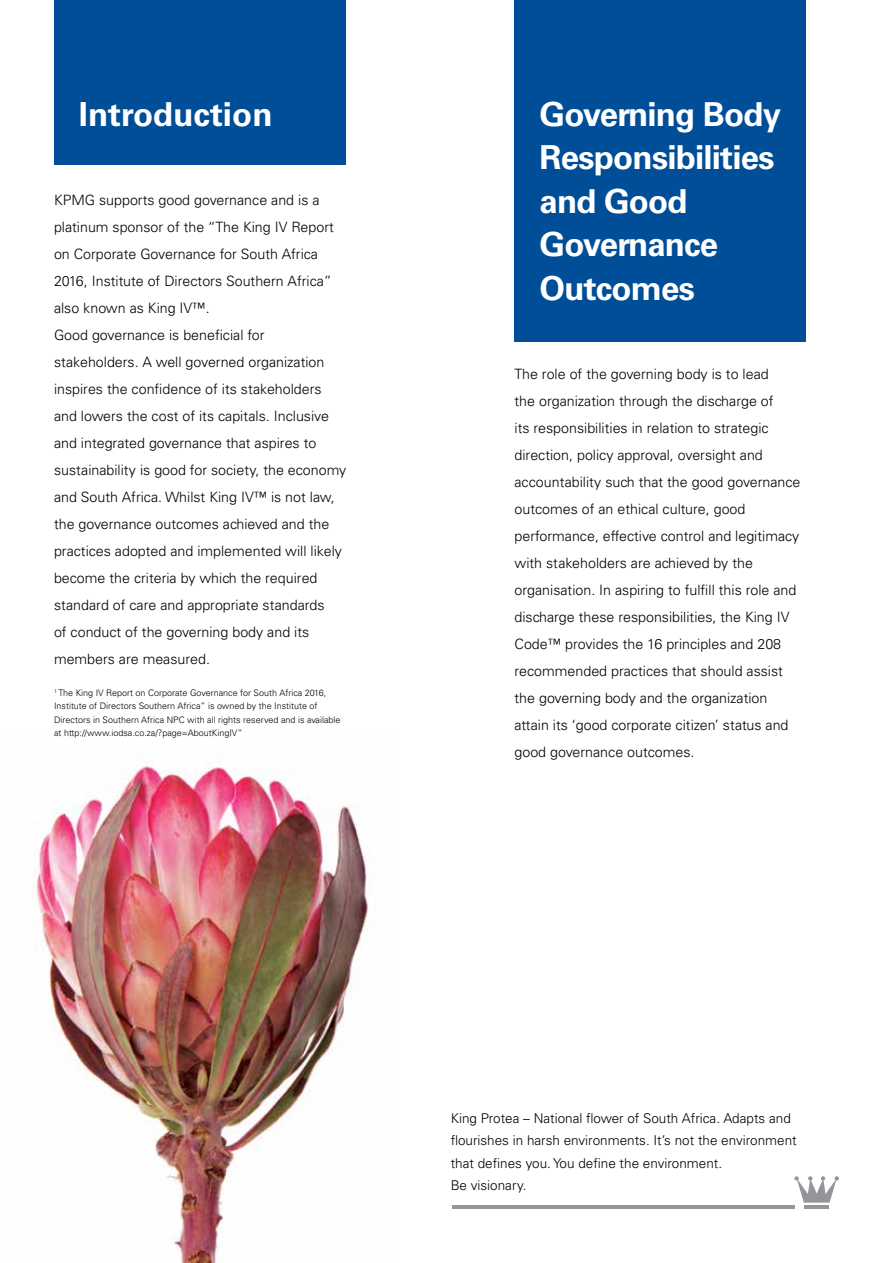
<style>
.page{position:relative;width:893px;height:1263px;background:#fff}
.page>*{position:absolute;margin:0;border:0;box-sizing:border-box;transform-origin:0 0}
.t1{font:700 33px/43.5px "Univers LT Std";letter-spacing:-.025em;color:#fff}
.t2{font:700 33px "Univers LT Std";color:#fff}
.t3{font:300 14.25px/27px "Univers LT Std";color:#000}
.t4{font:300 13.5px/22.5px "Univers LT Std";color:#000}
.t5{font:300 9px/13.5px "Univers LT Std";color:#000}
</style>
<div class="page">
<img style="left:34px;top:760px;width:344px;height:503px">
<div style="left:54px;top:0;width:291px;height:164px;background:#004e98"></div>
<div style="left:514px;top:0;width:292px;height:342px;background:#004e98"></div>
<hr style="left:452px;top:1206px;width:342px;height:3px;background:#939598">
<svg style="left:794px;top:1176px;width:45px;height:26px"></svg>
<hr style="left:804px;top:1205px;width:25px;height:4px;background:#939598">
<h1 class="t2" style="left:79px;top:95px;width:195px">Introduction</h1>
<h1 class="t1" style="left:539px;top:92px;width:243px">Governing Body<br>Responsibilities and Good<br>Governance<br>Outcomes</h1>
<p class="t3" style="left:54px;top:186px;width:294px">KPMG supports good governance and is a platinum sponsor of the “The King IV Report on Corporate Governance for South Africa 2016, Institute of Directors Southern Africa” also known as King IV™.<br>Good governance is beneficial for stakeholders. A well governed organization inspires the confidence of its stakeholders and lowers the cost of its capitals. Inclusive and integrated governance that aspires to sustainability is good for society, the economy and South Africa. Whilst King IV™ is not law, the governance outcomes achieved and the practices adopted and implemented will likely become the criteria by which the required standard of care and appropriate standards<br>of conduct of the governing body and its members are measured.</p>
<p class="t3" style="left:514px;top:360px;width:287px">The role of the governing body is to lead<br>the organization through the discharge of<br>its responsibilities in relation to strategic direction, policy approval, oversight and accountability such that the good governance outcomes of an ethical culture, good performance, effective control and legitimacy with stakeholders are achieved by the organisation. In aspiring to fulfill this role and discharge these responsibilities, the King IV Code™ provides the 16 principles and 208 recommended practices that should assist the governing body and the organization attain its ‘good corporate citizen’ status and good governance outcomes.</p>
<p class="t5" style="left:54px;top:686px;width:288px"><sup>1</sup> The King IV Report on Corporate Governance for South Africa 2016, Institute of Directors Southern Africa” is owned by the Institute of Directors in Southern Africa NPC with all rights reserved and is available at http://www.iodsa.co.za/?page=AboutKingIV”</p>
<p class="t4" style="left:451px;top:1106px;width:348px">King Protea – National flower of South Africa. Adapts and flourishes in harsh environments. It’s not the environment that defines you. You define the environment.<br>Be visionary.</p>
</div>
